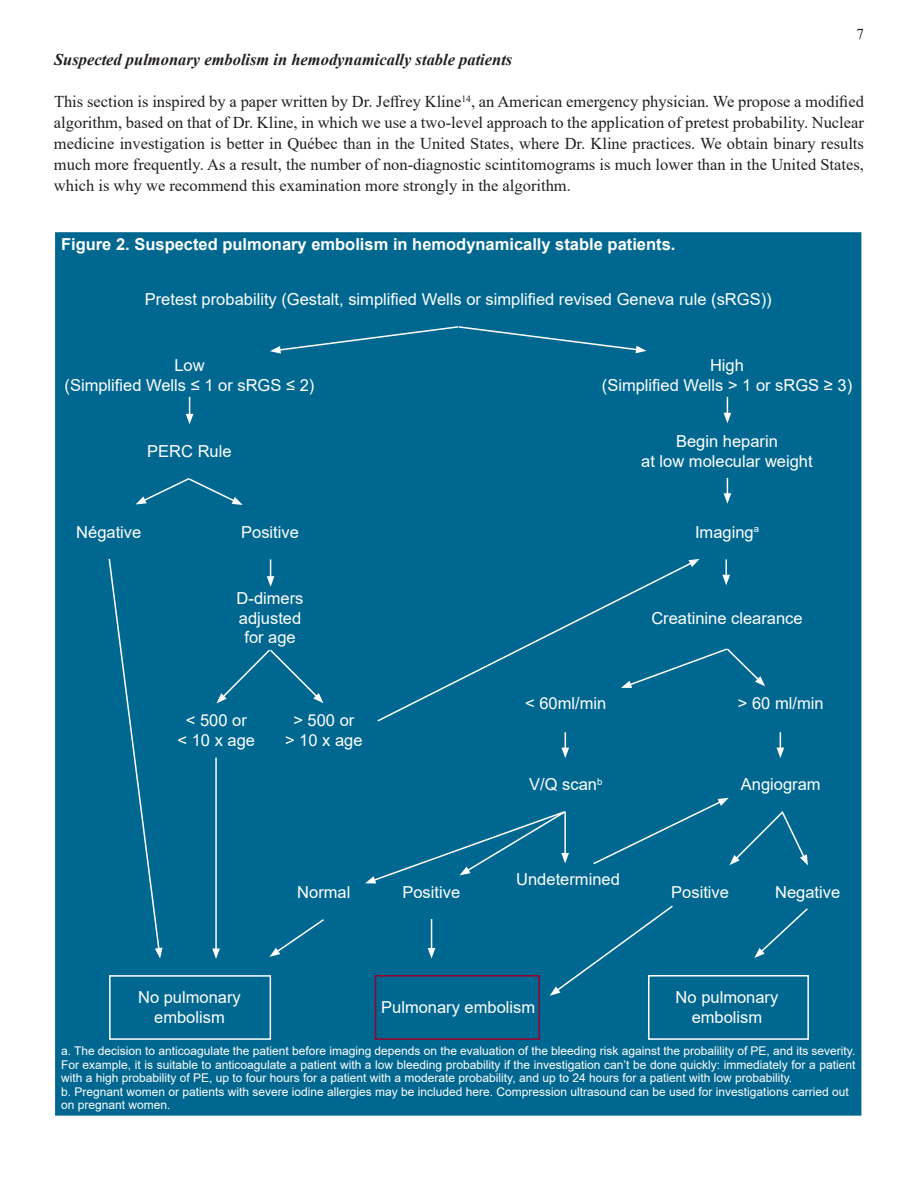
<style>
.page{position:relative;width:918px;height:1188px;background:#fff}
.page>*{position:absolute;margin:0;border:0;box-sizing:border-box;transform-origin:0 0}
.t1{font:16.5px/21px "Times New Roman";color:#231f20;text-align:justify}
.t2{font:16.5px/19.8px "Arial";color:#fff;text-align:center}
.t3{font:700 16.5px "Arial";color:#fff}
.t4{font:italic 700 16.5px "Times New Roman";color:#231f20}
.t5{font:15px "Times New Roman";color:#231f20}
.t6{font:12px/13.5px "Arial";color:#fff}
</style>
<div class="page">
<div style="left:55px;top:232px;width:806px;height:884px;background:#006890"></div>
<svg style="left:186px;top:397px;width:7px;height:27px"></svg>
<svg style="left:724px;top:397px;width:7px;height:26px"></svg>
<svg style="left:270px;top:325px;width:376px;height:29px;background:#0e7096"></svg>
<svg style="left:136px;top:477px;width:107px;height:28px;background:#137398"></svg>
<svg style="left:267px;top:559px;width:7px;height:28px"></svg>
<svg style="left:217px;top:648px;width:106px;height:55px;background:#0b6f95"></svg>
<div style="left:376px;top:561px;width:318px;height:162px;background:#006890"></div>
<svg style="left:689px;top:559px;width:11px;height:8px"></svg>
<svg style="left:724px;top:478px;width:7px;height:26px"></svg>
<div style="left:108px;top:557px;width:55px;height:401px;background:#006890"></div>
<hr style="left:215px;top:758px;width:2px;height:193px;background:#fff">
<svg style="left:212px;top:949px;width:8px;height:10px"></svg>
<svg style="left:269px;top:918px;width:57px;height:39px;background:#0e7096"></svg>
<hr style="left:431px;top:919px;width:1px;height:31px;background:#fff">
<svg style="left:428px;top:948px;width:7px;height:10px"></svg>
<div style="left:550px;top:904px;width:124px;height:92px;background:#006890"></div>
<svg style="left:754px;top:907px;width:55px;height:51px;background:#0c6f95"></svg>
<div style="left:365px;top:810px;width:204px;height:73px;background:#006890"></div>
<div style="left:592px;top:798px;width:216px;height:68px;background:#006890"></div>
<div style="left:109px;top:975px;width:162px;height:65px;border:2px solid #fff"></div>
<div style="left:648px;top:975px;width:161px;height:65px;border:2px solid #fff"></div>
<div style="left:375px;top:975px;width:165px;height:65px;border:2px solid #9a022a"></div>
<svg style="left:621px;top:647px;width:144px;height:41px;background:#0c6f95"></svg>
<svg style="left:561px;top:732px;width:8px;height:26px"></svg>
<svg style="left:777px;top:732px;width:7px;height:26px"></svg>
<svg style="left:722px;top:559px;width:8px;height:26px"></svg>
<p class="t5" style="left:856px;top:23px;width:9px">7</p>
<h1 class="t4" style="left:54px;top:48px;width:460px">Suspected pulmonary embolism in hemodynamically stable patients</h1>
<p class="t1" style="left:54px;top:91px;width:812px">This section is inspired by a paper written by Dr. Jeffrey Kline<sup>14</sup>, an American emergency physician. We propose a modified algorithm, based on that of Dr. Kline, in which we use a two-level approach to the application of pretest probability. Nuclear medicine investigation is better in Québec than in the United States, where Dr. Kline practices. We obtain binary results much more frequently. As a result, the number of non-diagnostic scintitomograms is much lower than in the United States, which is why we recommend this examination more strongly in the algorithm.</p>
<h1 class="t3" style="left:61px;top:233px;width:616px">Figure 2. Suspected pulmonary embolism in hemodynamically stable patients.</h1>
<h1 class="t2" style="left:145px;top:290px;width:628px">Pretest probability (Gestalt, simplified Wells or simplified revised Geneva rule (sRGS))</h1>
<h1 class="t2" style="left:65px;top:355px;width:251px">Low<br>(Simplified Wells ≤ 1 or sRGS ≤ 2)</h1>
<h1 class="t2" style="left:602px;top:355px;width:252px">High<br>(Simplified Wells &gt; 1 or sRGS ≥ 3)</h1>
<h1 class="t2" style="left:147px;top:441px;width:86px">PERC Rule</h1>
<h1 class="t2" style="left:641px;top:431px;width:173px">Begin heparin<br>at low molecular weight</h1>
<h1 class="t2" style="left:76px;top:522px;width:67px">Négative</h1>
<h1 class="t2" style="left:241px;top:522px;width:59px">Positive</h1>
<h1 class="t2" style="left:695px;top:522px;width:66px">Imaging<sup>a</sup></h1>
<h1 class="t2" style="left:237px;top:588px;width:68px">D-dimers adjusted for age</h1>
<h1 class="t2" style="left:178px;top:711px;width:79px">&lt; 500 or<br>&lt; 10 x age</h1>
<h1 class="t2" style="left:285px;top:711px;width:79px">&gt; 500 or<br>&gt; 10 x age</h1>
<h1 class="t2" style="left:651px;top:608px;width:153px">Creatinine clearance</h1>
<h1 class="t2" style="left:525px;top:694px;width:83px">&lt; 60ml/min</h1>
<h1 class="t2" style="left:738px;top:694px;width:87px">&gt; 60 ml/min</h1>
<h1 class="t2" style="left:529px;top:774px;width:75px">V/Q scan<sup>b</sup></h1>
<h1 class="t2" style="left:741px;top:774px;width:81px">Angiogram</h1>
<h1 class="t2" style="left:516px;top:869px;width:105px">Undetermined</h1>
<h1 class="t2" style="left:297px;top:882px;width:55px">Normal</h1>
<h1 class="t2" style="left:402px;top:882px;width:59px">Positive</h1>
<h1 class="t2" style="left:671px;top:882px;width:59px">Positive</h1>
<h1 class="t2" style="left:775px;top:882px;width:67px">Negative</h1>
<h1 class="t2" style="left:138px;top:987px;width:104px">No pulmonary embolism</h1>
<h1 class="t2" style="left:381px;top:997px;width:156px">Pulmonary embolism</h1>
<h1 class="t2" style="left:676px;top:987px;width:104px">No pulmonary embolism</h1>
<p class="t6" style="left:61px;top:1044px;width:796px">a. The decision to anticoagulate the patient before imaging depends on the evaluation of the bleeding risk against the probalility of PE, and its severity.<br>For example, it is suitable to anticoagulate a patient with a low bleeding probability if the investigation can’t be done quickly: immediately for a patient with a high probability of PE, up to four hours for a patient with a moderate probability, and up to 24 hours for a patient with low probability.<br>b. Pregnant women or patients with severe iodine allergies may be included here. Compression ultrasound can be used for investigations carried out on pregnant women.</p>
</div>
